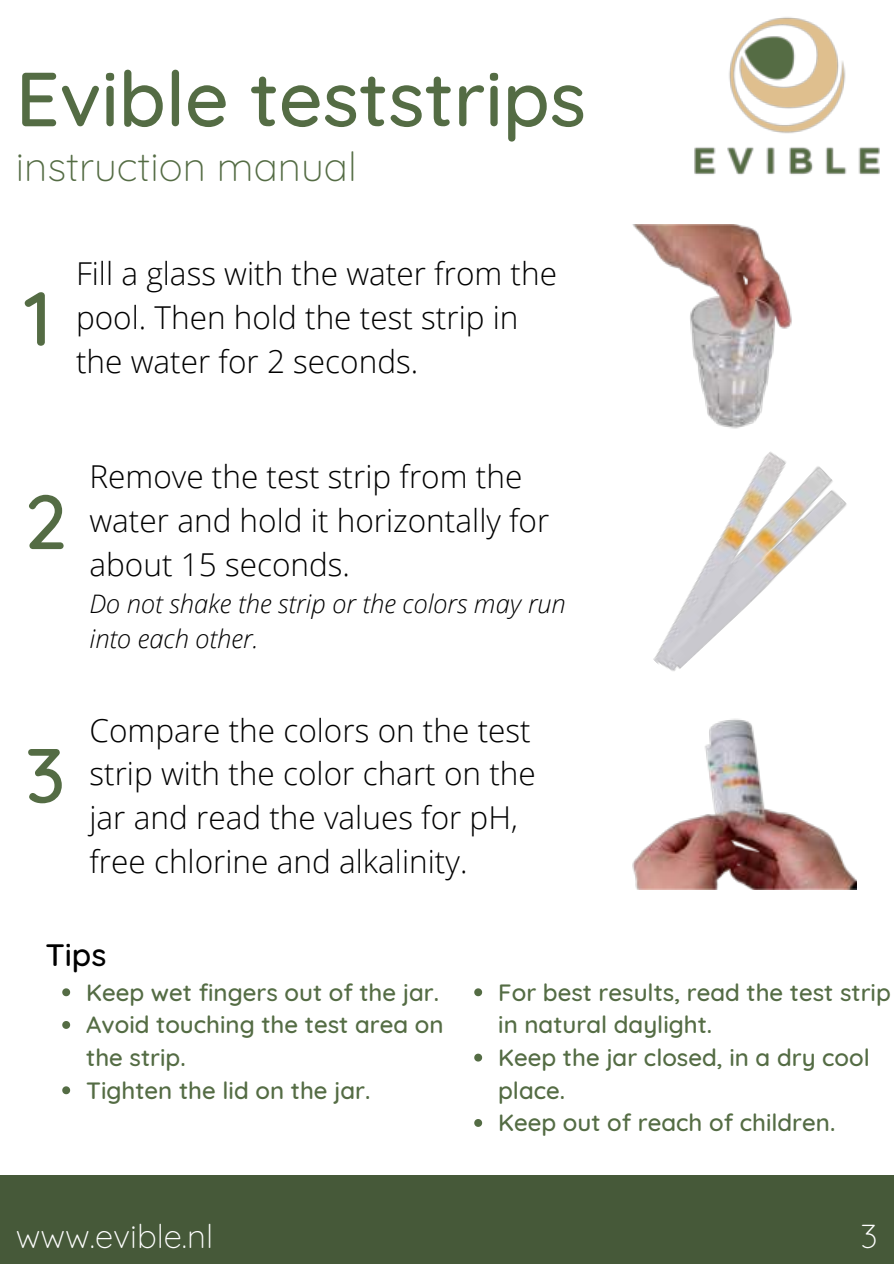
<style>
.page{position:relative;width:894px;height:1264px;background:#fff}
.page>*{position:absolute;margin:0;border:0;box-sizing:border-box;transform-origin:0 0}
.t1{font:500 76.5px "Quicksand";color:#546c44}
.t2{font:300 40.5px "Quicksand";color:#546c44}
.t3{font:300 33px "Quicksand";color:#fff}
.t4{font:300 31.5px/44px "Open Sans";color:#000}
.t5{font:500 31.5px "Quicksand";color:#000}
.t6{font:italic 300 25.5px/35px "Open Sans";color:#000}
.t7{font:500 24px/32.7px "Quicksand";color:#546c44}
</style>
<div class="page">
<img style="left:694px;top:17px;width:186px;height:158px">
<div style="left:0;top:1175px;width:893px;height:88px;background:#465939"></div>
<img style="left:633px;top:225px;width:159px;height:204px">
<img style="left:632px;top:718px;width:224px;height:171px">
<img style="left:653px;top:451px;width:194px;height:220px">
<svg style="left:62px;top:988px;width:8px;height:8px"></svg>
<svg style="left:62px;top:1021px;width:8px;height:7px"></svg>
<svg style="left:62px;top:1086px;width:8px;height:8px"></svg>
<svg style="left:474px;top:988px;width:8px;height:8px"></svg>
<svg style="left:474px;top:1053px;width:8px;height:8px"></svg>
<svg style="left:474px;top:1119px;width:8px;height:7px"></svg>
<h1 class="t1" style="left:16px;top:37px;width:571px">Evible teststrips</h1>
<p class="t2" style="left:16px;top:136px;width:342px">instruction manual</p>
<h1 class="t1" style="left:24px;top:257px;width:28px">1</h1>
<p class="t4" style="left:76px;top:250px;width:482px">Fill a glass with the water from the pool. Then hold the test strip in the water for 2 seconds.</p>
<h1 class="t1" style="left:24px;top:460px;width:43px">2</h1>
<p class="t4" style="left:89px;top:454px;width:461px">Remove the test strip from the water and hold it horizontally for about 15 seconds.</p>
<p class="t6" style="left:89px;top:585px;width:478px">Do not shake the strip or the colors may run into each other.</p>
<h1 class="t1" style="left:25px;top:713px;width:41px">3</h1>
<p class="t4" style="left:89px;top:707px;width:448px">Compare the colors on the test strip with the color chart on the jar and read the values for pH, free chlorine and alkalinity.</p>
<p class="t5" style="left:45px;top:929px;width:62px">Tips</p>
<p class="t7" style="left:86px;top:973px;width:359px">Keep wet fingers out of the jar.<br>Avoid touching the test area on the strip.<br>Tighten the lid on the jar.</p>
<p class="t7" style="left:498px;top:973px;width:394px">For best results, read the test strip in natural daylight.<br>Keep the jar closed, in a dry cool place.<br>Keep out of reach of children.</p>
<p class="t3" style="left:16px;top:1210px;width:199px">www.evible.nl</p>
<p class="t3" style="left:860px;top:1210px;width:19px">3</p>
</div>
